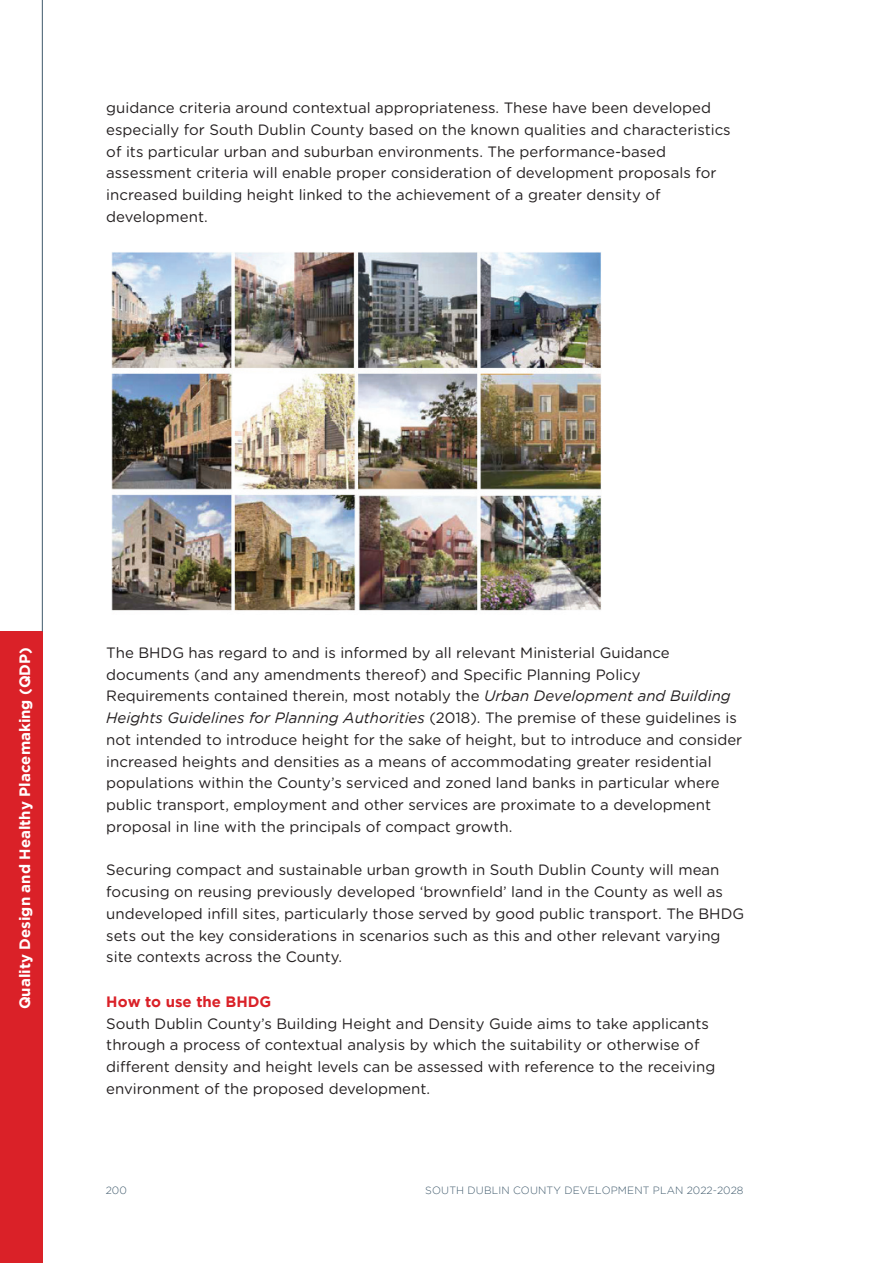
<style>
.page{position:relative;width:893px;height:1263px;background:#fff}
.page>*{position:absolute;margin:0;border:0;box-sizing:border-box;transform-origin:0 0}
.t1{font:15px/21.8px "Gotham Rounded";color:#231f20}
.t2{font:italic 15px "Gotham";color:#231f20}
.t3{font:700 15px "Gotham";color:#fff}
.t4{font:700 15px "Gotham";color:#da2128}
.t5{font:300 10.5px "Gotham";letter-spacing:.015em;color:#405a6c}
.s1{font-family:"Gotham";font-style:italic}
.s2{font-family:"Gotham Rounded";font-style:normal}
</style>
<div class="page">
<div style="left:0;top:631px;width:43px;height:632px;background:#da2128"></div>
<hr style="left:42px;top:0;width:1px;height:631px;background:#3f596b">
<img style="left:111px;top:252px;width:490px;height:359px">
<p class="t1" style="left:106px;top:96px;width:626px">guidance criteria around contextual appropriateness. These have been developed especially for South Dublin County based on the known qualities and characteristics of its particular urban and suburban environments. The performance-based assessment criteria will enable proper consideration of development proposals for increased building height linked to the achievement of a greater density of development.</p>
<p class="t3" style="left:16px;top:1009px;width:364px;rotate:-90deg">Quality Design and Healthy Placemaking (QDP)</p>
<p class="t1" style="left:106px;top:641px;width:626px">The BHDG has regard to and is informed by all relevant Ministerial Guidance documents (and any amendments thereof) and Specific Planning Policy<br>Requirements contained therein, most notably the <span class="s1">Urban Development and Building</span></p>
<p class="t2" style="left:106px;top:710px;width:632px">Heights Guidelines for Planning Authorities <span class="s2">(2018). The premise of these guidelines is</span></p>
<p class="t1" style="left:106px;top:728px;width:637px">not intended to introduce height for the sake of height, but to introduce and consider increased heights and densities as a means of accommodating greater residential populations within the County’s serviced and zoned land banks in particular where public transport, employment and other services are proximate to a development proposal in line with the principals of compact growth.</p>
<p class="t1" style="left:106px;top:859px;width:639px">Securing compact and sustainable urban growth in South Dublin County will mean focusing on reusing previously developed ‘brownfield’ land in the County as well as undeveloped infill sites, particularly those served by good public transport. The BHDG sets out the key considerations in scenarios such as this and other relevant varying site contexts across the County.</p>
<p class="t4" style="left:106px;top:993px;width:167px">How to use the BHDG</p>
<p class="t1" style="left:106px;top:1012px;width:611px">South Dublin County’s Building Height and Density Guide aims to take applicants through a process of contextual analysis by which the suitability or otherwise of different density and height levels can be assessed with reference to the receiving environment of the proposed development.</p>
<p class="t5" style="left:106px;top:1185px;width:23px">200</p>
<p class="t5" style="left:425px;top:1185px;width:320px">SOUTH DUBLIN COUNTY DEVELOPMENT PLAN 2022-2028</p>
</div>
